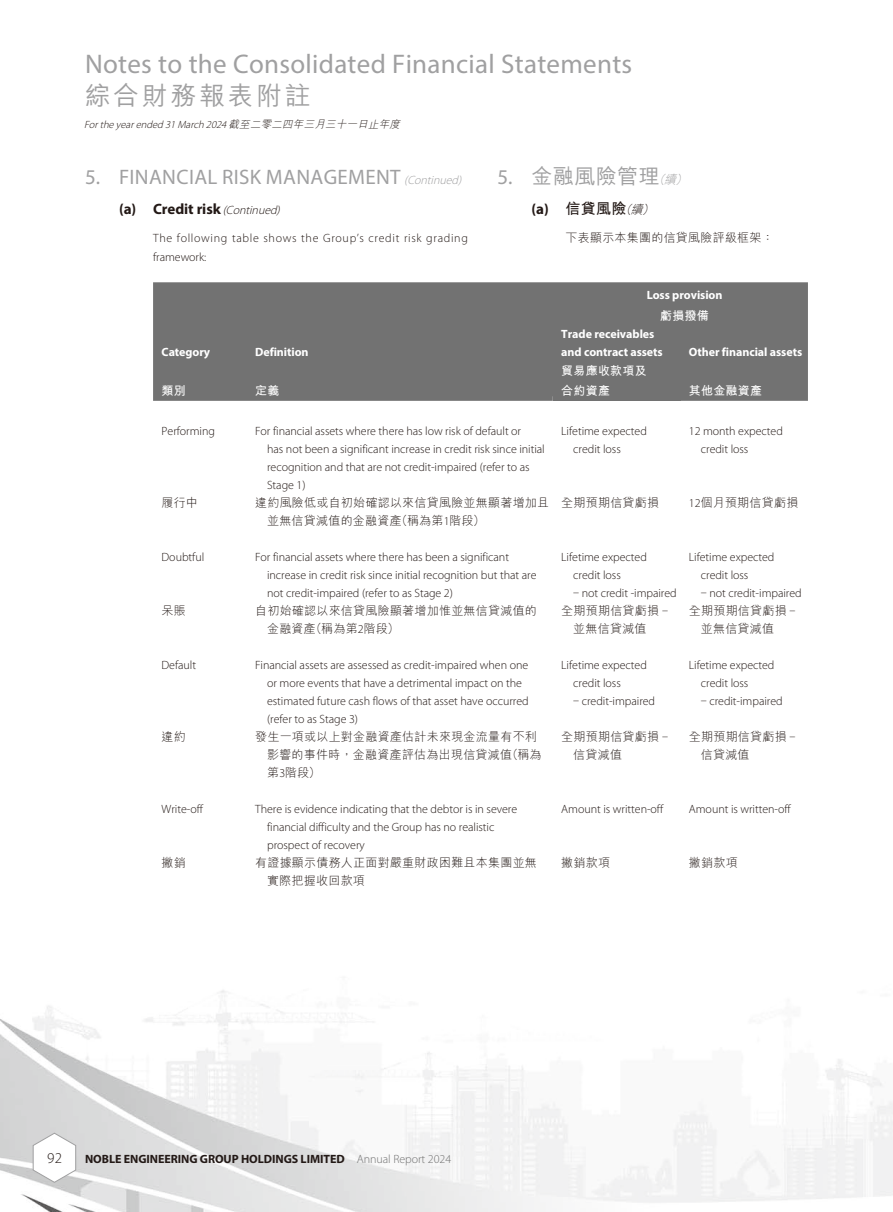
<style>
.page{position:relative;width:893px;height:1212px;background:#fff}
.page>*{position:absolute;margin:0;border:0;box-sizing:border-box;transform-origin:0 0}
.t1{font:27px "Myriad Pro";letter-spacing:.01em;color:#a0a0a1}
.t2{font:500 25.5px "M Hei HK";letter-spacing:.12em;color:#a0a0a1}
.t3{font:21px "Myriad Pro";letter-spacing:.015em;color:#a0a0a1}
.t4{font:500 21px "M Hei HK";letter-spacing:.02em;color:#a0a0a1}
.t5{font:700 15px "Myriad Pro";letter-spacing:-.005em;color:#231916}
.t6{font:700 15px "M Hei HK";color:#231916}
.t7{font:300 15px "Myriad Pro";color:#231916}
.t8{font:300 12px/18px "Myriad Pro";letter-spacing:-.005em;color:#231916}
.t9{font:300 12px/18px "M Hei HK";letter-spacing:.02em;color:#231916}
.t10{font:700 12px/18px "Myriad Pro";letter-spacing:-.005em;color:#fff}
.t11{font:300 12px/19.5px "Myriad Pro";letter-spacing:.055em;color:#231916}
.t12{font:700 12px "Myriad Pro";letter-spacing:-.005em;color:#231916}
.t13{font:700 12px/19.5px "M Hei HK";letter-spacing:.02em;color:#fff}
.t14{font:italic 300 10.5px "Myriad Pro";color:#231916}
.s1{font-family:"M Hei HK"}
.s2{font-weight:300;font-style:italic;font-size:12px}
.s3{font-family:"Myriad Pro";font-weight:400}
.s4{font-family:"Myriad Pro"}
.s5{font-weight:300;color:#727272}
</style>
<div class="page">
<img style="left:0;top:990px;width:893px;height:222px">
<svg style="left:32px;top:1132px;width:45px;height:51px"></svg>
<div style="left:153px;top:282px;width:655px;height:119px;background:#727272"></div>
<div style="left:553px;top:396px;width:127px;height:5px;background:#727272"></div>
<h1 class="t1" style="left:85px;top:48px;width:549px">Notes to the Consolidated Financial Statements</h1>
<h2 class="t2" style="left:85px;top:77px;width:227px">綜合財務報表附註</h2>
<p class="t14" style="left:84px;top:118px;width:320px">Fortheyearended 31March 2024<span class="s1">截至二零二四年三月三十一日止年度</span></p>
<h3 class="t3" style="left:85px;top:164px;width:381px">5. FINANCIAL RISK MANAGEMENT <span class="s2">(Continued)</span></h3>
<p class="t5" style="left:119px;top:199px;width:166px">(a) Credit risk <span class="s2">(Continued)</span></p>
<p class="t11" style="left:153px;top:228px;width:316px">The following table shows the Group’s credit risk grading framework:</p>
<h3 class="t4" style="left:497px;top:161px;width:194px"><span class="s3">5.</span> 金融風險管理<span class="s2">（續）</span></h3>
<p class="t6" style="left:531px;top:197px;width:126px"><span class="s4">(a)</span> 信貸風險<span class="s2">（續）</span></p>
<p class="t9" style="left:566px;top:228px;width:210px">下表顯示本集團的信貸風險評級框架：</p>
<p class="t10" style="left:647px;top:285px;width:77px">Loss provision</p>
<p class="t13" style="left:660px;top:305px;width:50px">虧損撥備</p>
<p class="t10" style="left:162px;top:342px;width:50px">Category</p>
<p class="t10" style="left:255px;top:342px;width:55px">Definition</p>
<p class="t10" style="left:561px;top:324px;width:103px">Trade receivables and contract assets</p>
<p class="t10" style="left:689px;top:342px;width:115px">Other financial assets</p>
<p class="t13" style="left:162px;top:380px;width:26px">類別</p>
<p class="t13" style="left:255px;top:380px;width:26px">定義</p>
<p class="t13" style="left:561px;top:360px;width:87px">貿易應收款項及合約資產</p>
<p class="t13" style="left:689px;top:380px;width:75px">其他金融資產</p>
<p class="t8" style="left:162px;top:422px;width:55px">Performing</p>
<p class="t8" style="left:267px;top:422px;width:279px;text-indent:-12px">For financial assets where there has low risk of default or<br>has not been a significant increase in credit risk since initial recognition and that are not credit-impaired (refer to as Stage 1)</p>
<p class="t8" style="left:573px;top:422px;width:75px;text-indent:-12px">Lifetime expected credit loss</p>
<p class="t8" style="left:701px;top:422px;width:84px;text-indent:-12px">12 month expected credit loss</p>
<p class="t9" style="left:162px;top:494px;width:38px">履行中</p>
<p class="t9" style="left:267px;top:494px;width:284px;text-indent:-12px">違約風險低或自初始確認以來信貸風險並無顯著增加且並無信貸減值的金融資產（稱為第<span class="s4">1</span>階段）</p>
<p class="t9" style="left:561px;top:494px;width:99px">全期預期信貸虧損</p>
<p class="t9" style="left:689px;top:494px;width:111px"><span class="s4">12</span>個月預期信貸虧損</p>
<p class="t8" style="left:162px;top:548px;width:44px">Doubtful</p>
<p class="t8" style="left:267px;top:548px;width:271px;text-indent:-12px">For financial assets where there has been a significant increase in credit risk since initial recognition but that are not credit-impaired (refer to as Stage 2)</p>
<p class="t8" style="left:573px;top:548px;width:75px;text-indent:-12px">Lifetime expected credit loss</p>
<p class="t8" style="left:701px;top:548px;width:75px;text-indent:-12px">Lifetime expected credit loss</p>
<p class="t8" style="left:701px;top:584px;width:102px">– not credit-impaired</p>
<p class="t8" style="left:573px;top:584px;width:105px">– not credit -impaired</p>
<p class="t9" style="left:162px;top:602px;width:26px">呆賬</p>
<p class="t9" style="left:267px;top:602px;width:271px;text-indent:-12px">自初始確認以來信貸風險顯著增加惟並無信貸減值的金融資產（稱為第<span class="s4">2</span>階段）</p>
<p class="t9" style="left:573px;top:602px;width:96px;text-indent:-12px">全期預期信貸虧損 <sup>–</sup>並無信貸減值</p>
<p class="t9" style="left:701px;top:602px;width:96px;text-indent:-12px">全期預期信貸虧損 <sup>–</sup>並無信貸減值</p>
<p class="t8" style="left:162px;top:656px;width:36px">Default</p>
<p class="t8" style="left:267px;top:656px;width:263px;text-indent:-12px">Financial assets are assessed as credit-impaired when one or more events that have a detrimental impact on the estimated future cash flows of that asset have occurred (refer to as Stage 3)</p>
<p class="t8" style="left:573px;top:656px;width:75px;text-indent:-12px">Lifetime expected credit loss</p>
<p class="t8" style="left:701px;top:656px;width:75px;text-indent:-12px">Lifetime expected credit loss</p>
<p class="t8" style="left:701px;top:692px;width:83px">– credit-impaired</p>
<p class="t8" style="left:573px;top:692px;width:83px">– credit-impaired</p>
<p class="t9" style="left:162px;top:728px;width:26px">違約</p>
<p class="t9" style="left:267px;top:728px;width:276px;text-indent:-12px">發生一項或以上對金融資產估計未來現金流量有不利影響的事件時，金融資產評估為出現信貸減值（稱為第<span class="s4">3</span>階段）</p>
<p class="t9" style="left:573px;top:728px;width:96px;text-indent:-12px">全期預期信貸虧損 <sup>–</sup>信貸減值</p>
<p class="t9" style="left:701px;top:728px;width:96px;text-indent:-12px">全期預期信貸虧損 <sup>–</sup>信貸減值</p>
<p class="t8" style="left:162px;top:800px;width:43px">Write-off</p>
<p class="t8" style="left:267px;top:800px;width:252px;text-indent:-12px">There is evidence indicating that the debtor is in severe financial difficulty and the Group has no realistic prospect of recovery</p>
<p class="t8" style="left:561px;top:800px;width:103px">Amount is written-off</p>
<p class="t8" style="left:689px;top:800px;width:103px">Amount is written-off</p>
<p class="t9" style="left:162px;top:854px;width:26px">撇銷</p>
<p class="t9" style="left:267px;top:854px;width:271px;text-indent:-12px">有證據顯示債務人正面對嚴重財政困難且本集團並無實際把握收回款項</p>
<p class="t9" style="left:561px;top:854px;width:50px">撇銷款項</p>
<p class="t9" style="left:689px;top:854px;width:50px">撇銷款項</p>
<p class="t7" style="left:47px;top:1149px;width:16px">92</p>
<p class="t12" style="left:85px;top:1151px;width:368px">NOBLE ENGINEERING GROUP HOLDINGS LIMITED <span class="s5">Annual Report 2024</span></p>
</div>
